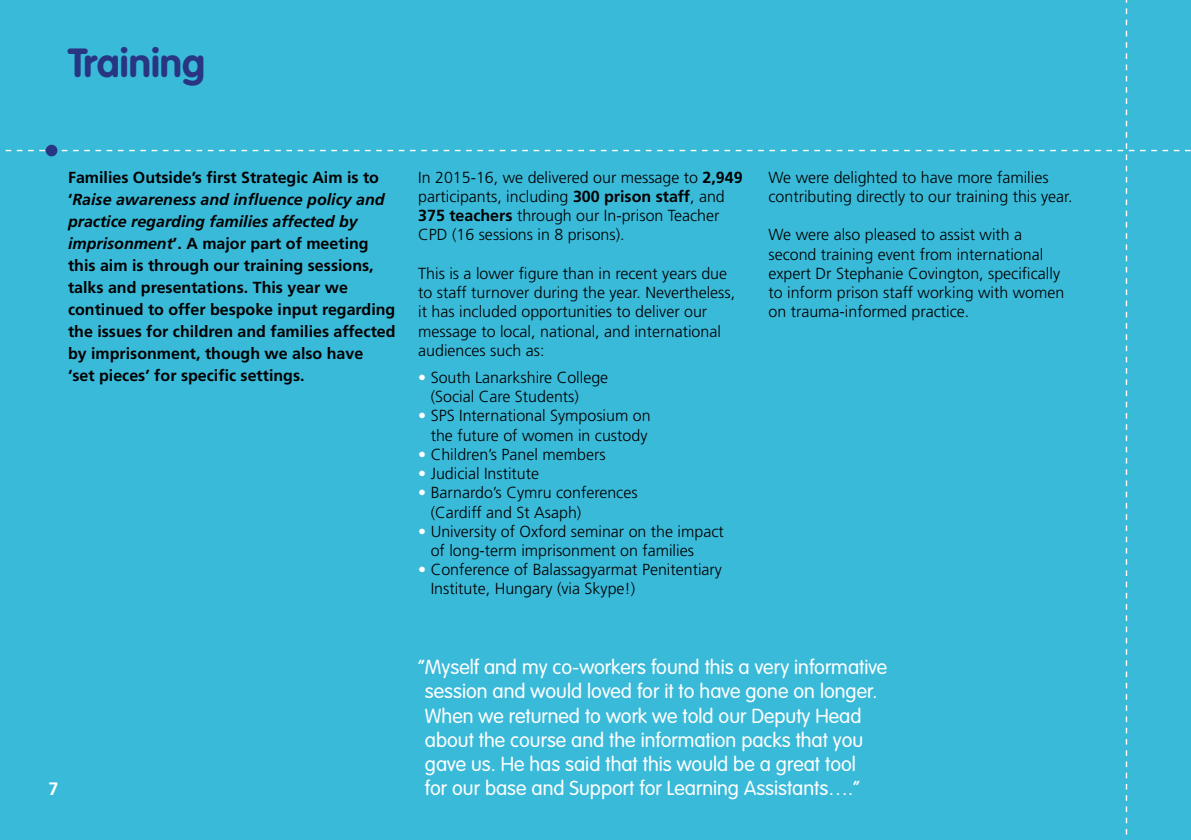
<style>
.page{position:relative;width:1191px;height:840px;background:#fff}
.page>*{position:absolute;margin:0;border:0;box-sizing:border-box;transform-origin:0 0}
.t1{font:700 40px "VAG Rounded";color:#283583}
.t2{font:300 20px/24px "VAG Rounded";color:#fff}
.t3{font:700 18px "Frutiger";color:#fff}
.t4{font:300 16px/19.2px "Frutiger";color:#000}
.t5{font:700 16px/22px "Frutiger";color:#000}
.s1{font-style:italic}
.s2{font-weight:700}
.s3{color:#fff}
</style>
<div class="page">
<div style="left:0;top:0;width:1190px;height:839px;background:#3abad9"></div>
<div style="left:46px;top:145px;width:11px;height:11px;background:#283583;border-radius:50%"></div>
<h1 class="t1" style="left:68px;top:39px;width:139px">Training</h1>
<p class="t5" style="left:68px;top:166px;width:329px">Families Outside’s first Strategic Aim is to ‘<span class="s1">Raise awareness and influence policy and practice regarding families affected by imprisonment</span>’. A major part of meeting this aim is through our training sessions, talks and presentations. This year we continued to offer bespoke input regarding the issues for children and families affected by imprisonment, though we also have<br>‘set pieces’ for specific settings.</p>
<p class="t4" style="left:418px;top:167px;width:326px">In 2015-16, we delivered our message to <span class="s2">2,949 </span>participants, including <span class="s2">300 prison staff</span>, and <span class="s2">375 teachers</span> through our In-prison Teacher CPD (16 sessions in 8 prisons).</p>
<p class="t4" style="left:418px;top:263px;width:318px">This is a lower figure than in recent years due to staff turnover during the year. Nevertheless, it has included opportunities to deliver our message to local, national, and international audiences such as:</p>
<p class="t4" style="left:431px;top:367px;width:179px;text-indent:-12px"><span class="s3">•</span> South Lanarkshire College (Social Care Students)</p>
<p class="t4" style="left:418px;top:406px;width:234px;text-align:center"><span class="s3">•</span> SPS International Symposium on the future of women in custody</p>
<p class="t4" style="left:418px;top:444px;width:189px"><span class="s3">•</span> Children’s Panel members</p>
<p class="t4" style="left:418px;top:463px;width:122px"><span class="s3">•</span> Judicial Institute</p>
<p class="t4" style="left:431px;top:483px;width:208px;text-indent:-12px"><span class="s3">•</span> Barnardo’s Cymru conferences (Cardiff and St Asaph)</p>
<p class="t4" style="left:431px;top:521px;width:295px;text-indent:-12px"><span class="s3">•</span> University of Oxford seminar on the impact of long-term imprisonment on families</p>
<p class="t4" style="left:431px;top:559px;width:293px;text-indent:-12px"><span class="s3">•</span> Conference of Balassagyarmat Penitentiary<br>Institute, Hungary (via Skype!)</p>
<p class="t4" style="left:768px;top:167px;width:306px">We were delighted to have more families contributing directly to our training this year.</p>
<p class="t4" style="left:768px;top:225px;width:297px">We were also pleased to assist with a second training event from international expert Dr Stephanie Covington, specifically to inform prison staff working with women on trauma-informed practice.</p>
<p class="t3" style="left:48px;top:777px;width:12px">7</p>
<p class="t2" style="left:425px;top:655px;width:464px;text-indent:-7px">“Myself and my co-workers found this a very informative session and would loved for it to have gone on longer.<br>When we returned to work we told our Deputy Head about the course and the information packs that you gave us. He has said that this would be a great tool<br>for our base and Support for Learning Assistants….”</p>
</div>
